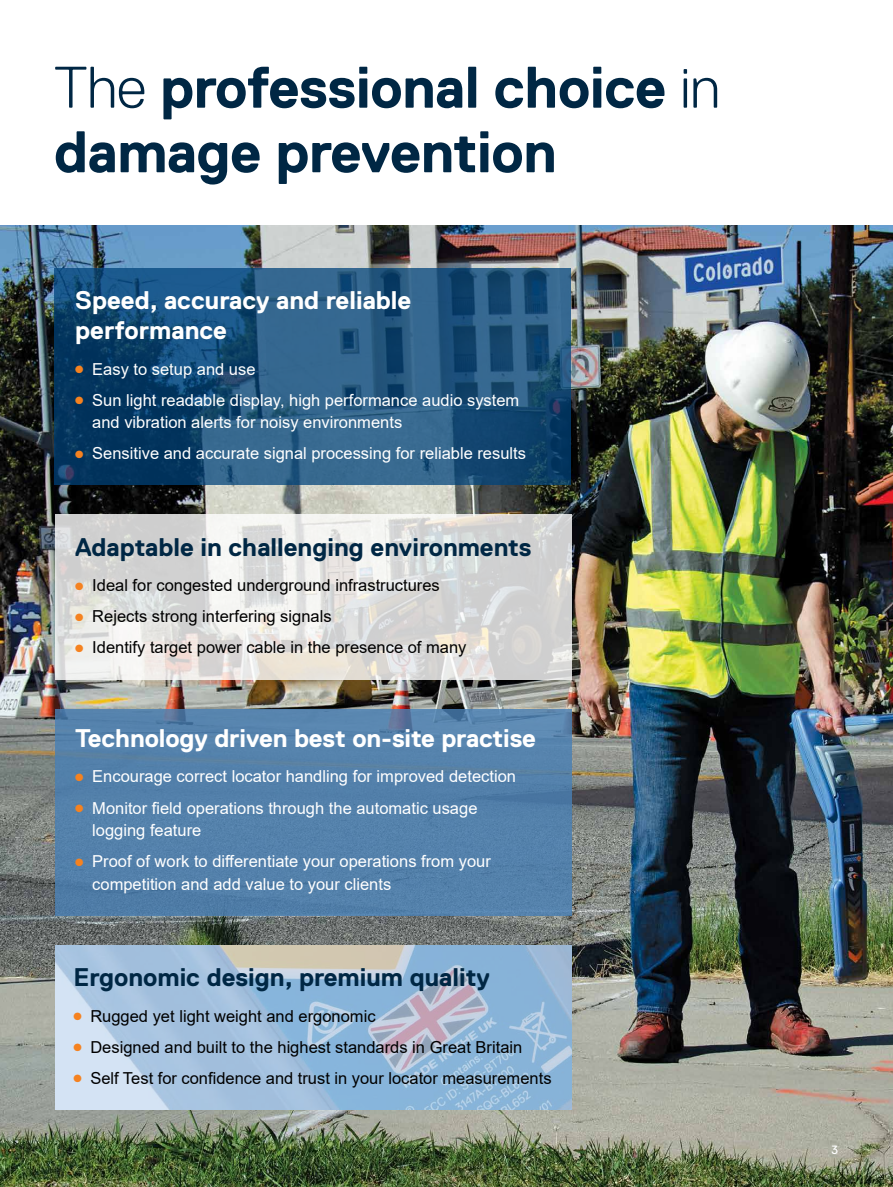
<style>
.page{position:relative;width:893px;height:1187px;background:#fff}
.page>*{position:absolute;margin:0;border:0;box-sizing:border-box;transform-origin:0 0}
.t1{font:700 58.5px/64.5px "Replica Std";letter-spacing:-.01em;color:#002744}
.t2{font:700 25.5px/30px "Replica Std";letter-spacing:-.005em;color:#fff}
.t3{font:700 25.5px "Replica Std";color:#002744}
.t4{font:16.5px/22.5px "Arial";color:#fff}
.t5{font:16.5px "Arial";color:#000}
.t6{font:12px "Replica Std";color:#fff}
.s1{font-weight:300}
.s2{color:#f58220}
</style>
<div class="page">
<img style="left:0;top:225px;width:893px;height:961px">
<svg style="left:54px;top:268px;width:516px;height:216px;background:#1e517a"></svg>
<svg style="left:55px;top:514px;width:516px;height:165px"></svg>
<div style="left:55px;top:708px;width:516px;height:207px;background:#5481ab"></div>
<svg style="left:55px;top:945px;width:516px;height:164px;background:#a4c0db"></svg>
<h1 class="t1" style="left:54px;top:55px;width:668px"><span class="s1">The</span> professional choice <span class="s1">in </span>damage prevention</h1>
<h2 class="t2" style="left:75px;top:285px;width:338px">Speed, accuracy and reliable performance</h2>
<p class="t4" style="left:75px;top:357px;width:182px"><span class="s2">●</span> Easy to setup and use</p>
<p class="t4" style="left:92px;top:388px;width:429px;text-indent:-17px"><span class="s2">●</span> Sun light readable display, high performance audio system and vibration alerts for noisy environments</p>
<p class="t4" style="left:75px;top:442px;width:452px"><span class="s2">●</span> Sensitive and accurate signal processing for reliable results</p>
<h2 class="t3" style="left:75px;top:533px;width:458px">Adaptable in challenging environments</h2>
<p class="t5" style="left:75px;top:574px;width:366px"><span class="s2">●</span> Ideal for congested underground infrastructures</p>
<p class="t5" style="left:75px;top:605px;width:258px"><span class="s2">●</span> Rejects strong interfering signals</p>
<p class="t5" style="left:75px;top:636px;width:393px"><span class="s2">●</span> Identify target power cable in the presence of many</p>
<h2 class="t2" style="left:75px;top:723px;width:462px">Technology driven best on-site practise</h2>
<p class="t4" style="left:75px;top:765px;width:442px"><span class="s2">●</span> Encourage correct locator handling for improved detection</p>
<p class="t4" style="left:92px;top:796px;width:387px;text-indent:-17px"><span class="s2">●</span> Monitor field operations through the automatic usage logging feature</p>
<p class="t4" style="left:92px;top:849px;width:400px;text-indent:-17px"><span class="s2">●</span> Proof of work to differentiate your operations from your competition and add value to your clients</p>
<h2 class="t3" style="left:73px;top:963px;width:418px">Ergonomic design, premium quality</h2>
<p class="t5" style="left:73px;top:1004px;width:304px"><span class="s2">●</span> Rugged yet light weight and ergonomic</p>
<p class="t5" style="left:73px;top:1035px;width:450px"><span class="s2">●</span> Designed and built to the highest standards in Great Britain</p>
<p class="t5" style="left:73px;top:1066px;width:480px"><span class="s2">●</span> Self Test for confidence and trust in your locator measurements</p>
<p class="t6" style="left:832px;top:1142px;width:8px">3</p>
</div>
